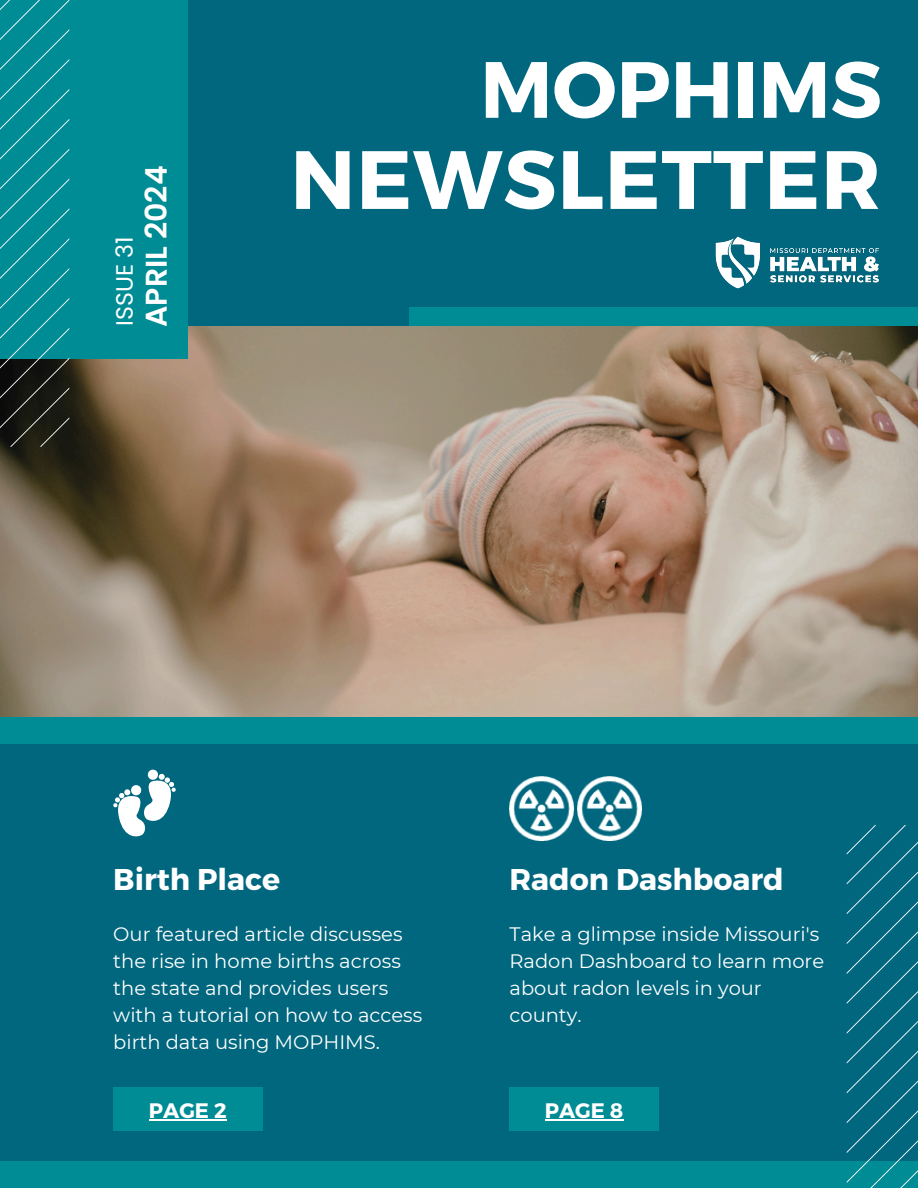
<style>
.page{position:relative;width:918px;height:1188px;background:#00677f}
.page>*{position:absolute;margin:0;border:0;box-sizing:border-box;transform-origin:0 0}
.t1{font:700 82.5px "Montserrat";letter-spacing:.015em;color:#fff}
.t2{font:700 79.5px "Montserrat";color:#fff}
.t3{font:700 30px "Montserrat";color:#fff}
.t4{font:600 29.85px "Poppins";color:#fff}
.t5{font:23.7px "Poppins";color:#fff}
.t6{font:700 21px "Montserrat";color:#fff}
.t7{font:19.5px/27px "Montserrat";color:#fff}
</style>
<div class="page">
<div style="left:0;top:706px;width:918px;height:37px;background:#008c95"></div>
<div style="left:409px;top:307px;width:509px;height:37px;background:#008c95"></div>
<img style="left:0;top:327px;width:918px;height:389px">
<div style="left:0;top:1161px;width:918px;height:27px;background:#008c95"></div>
<img style="left:715px;top:236px;width:164px;height:53px">
<svg style="left:113px;top:770px;width:63px;height:67px"></svg>
<div style="left:113px;top:1088px;width:149px;height:43px;background:#008c95"></div>
<div style="left:510px;top:1088px;width:149px;height:43px;background:#008c95"></div>
<img style="left:510px;top:776px;width:64px;height:65px">
<img style="left:578px;top:776px;width:64px;height:65px">
<div style="left:0;top:0;width:188px;height:359px;background:#008c95"></div>
<svg style="left:0;top:0;width:69px;height:447px"></svg>
<hr style="left:149px;top:1119px;width:78px;height:1px;background:#fff">
<hr style="left:545px;top:1119px;width:78px;height:1px;background:#fff">
<svg style="left:847px;top:825px;width:71px;height:363px"></svg>
<p class="t5" style="left:108px;top:326px;width:91px;rotate:-90deg">ISSUE 31</p>
<h3 class="t4" style="left:136px;top:327px;width:163px;rotate:-90deg">APRIL 2024</h3>
<p class="t2" style="left:480px;top:38px;width:403px">MOPHIMS</p>
<p class="t1" style="left:290px;top:126px;width:592px">NEWSLETTER</p>
<p class="t3" style="left:113px;top:860px;width:168px">Birth Place</p>
<p class="t7" style="left:113px;top:921px;width:311px">Our featured article discusses the rise in home births across the state and provides users with a tutorial on how to access birth data using MOPHIMS.</p>
<p class="t3" style="left:510px;top:860px;width:276px">Radon Dashboard</p>
<p class="t7" style="left:510px;top:921px;width:316px">Take a glimpse inside Missouri's<br>Radon Dashboard to learn more about radon levels in your county.</p>
<p class="t6" style="left:149px;top:1097px;width:79px">PAGE 2</p>
<p class="t6" style="left:545px;top:1097px;width:80px">PAGE 8</p>
</div>
